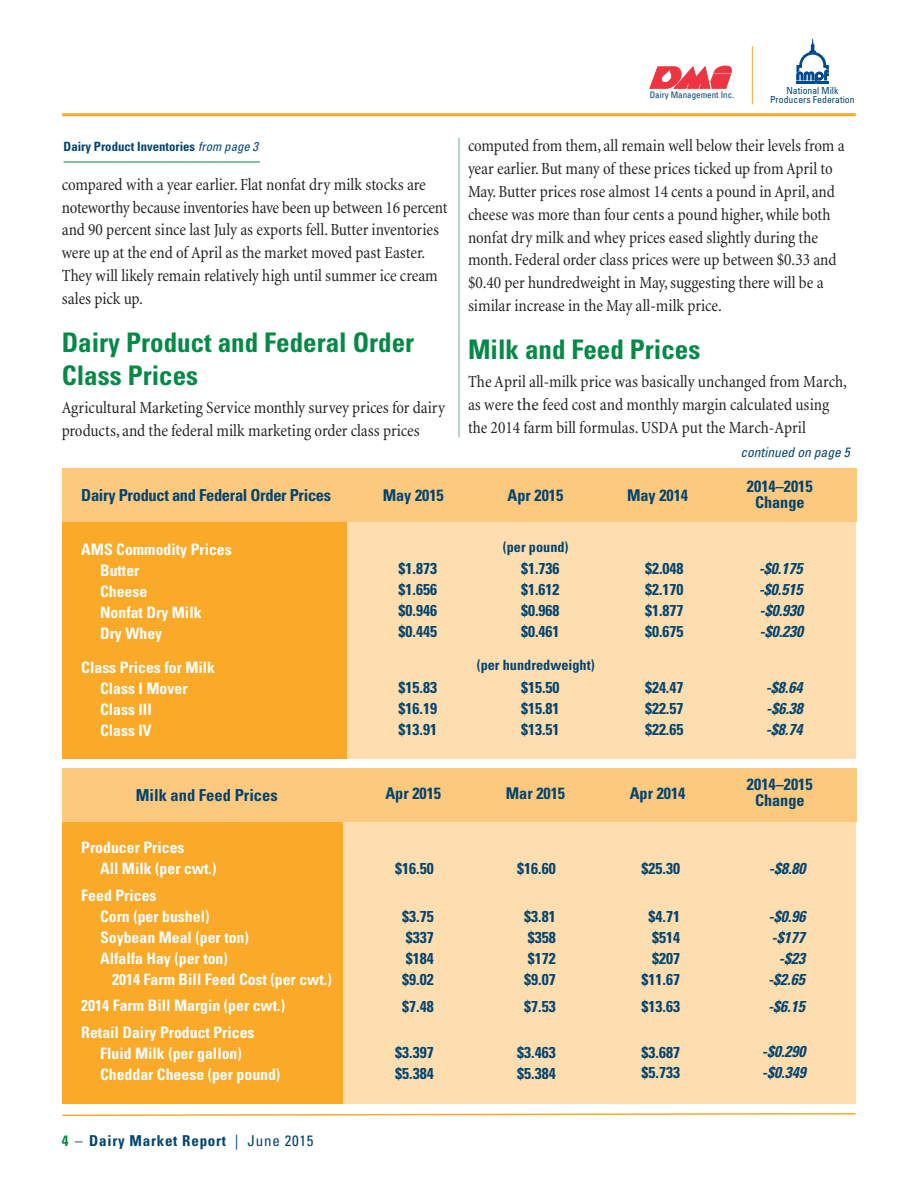
<style>
.page{position:relative;width:918px;height:1188px;background:#fff}
.page>*{position:absolute;margin:0;border:0;box-sizing:border-box;transform-origin:0 0}
.t1{font:700 condensed 27px/32.4px "Univers";color:#058947}
.t2{font:condensed 17.25px/22.8px "Minion";letter-spacing:-.005em;color:#231f20}
.t3{font:700 condensed 16.5px "Univers";letter-spacing:-.02em;color:#014470}
.t4{font:700 condensed 16.5px "Univers";color:#014470}
.t5{font:700 condensed 16.2px/15.8px "Univers";color:#014470;text-align:center}
.t6{font:700 condensed 15.75px/21px "Univers";color:#fff}
.t7{font:700 condensed 15.75px/21px "Univers";color:#014470;text-align:justify}
.t8{font:italic 700 condensed 15.75px/21px "Univers";color:#014470;text-align:justify}
.t9{font:700 condensed 15px "Univers";letter-spacing:.05em;color:#014470}
.t10{font:700 condensed 14.25px "Univers";color:#014470}
.t11{font:italic condensed 13.5px "Univers";color:#014470}
.t12{font:700 condensed 12.75px "Univers";color:#014470}
.t13{font:condensed 9.75px/9px "Univers";color:#014470;text-align:center}
.t14{font:condensed 9px "Univers";color:#014470}
.s1{font-weight:400;font-style:italic}
.s2{font-family:"Minion Pro";font-stretch:normal}
.s3{color:#058947}
.s4{font-weight:400}
</style>
<div class="page">
<div style="left:62px;top:771px;width:284px;height:333px;background:#faa928"></div>
<div style="left:344px;top:771px;width:512px;height:333px;background:#feddaf"></div>
<svg style="left:650px;top:66px;width:82px;height:22px"></svg>
<svg style="left:796px;top:38px;width:33px;height:46px"></svg>
<hr style="left:752px;top:46px;width:1px;height:58px;background:#faa928">
<hr style="left:62px;top:113px;width:794px;height:3px;background:#faa928">
<div style="left:344px;top:511px;width:512px;height:247px;background:#feddaf"></div>
<div style="left:62px;top:511px;width:284px;height:247px;background:#faa928"></div>
<div style="left:62px;top:468px;width:794px;height:54px;background:#fdc97e"></div>
<div style="left:62px;top:768px;width:794px;height:54px;background:#fdc97e"></div>
<svg style="left:62px;top:1113px;width:794px;height:4px"></svg>
<hr style="left:459px;top:138px;width:1px;height:299px;background:#74ac83">
<hr style="left:64px;top:162px;width:196px;height:1px;background:#058947">
<p class="t12" style="left:64px;top:142px;width:196px">Dairy Product Inventories <span class="s1">from page 3</span></p>
<p class="t2" style="left:62px;top:174px;width:387px">compared with a year earlier. Flat nonfat dry milk stocks are noteworthy because inventories have been up between 16 percent and 90 percent since last July as exports fell. Butter inventories were up at the end of April as the market moved past Easter.<br>They will likely remain relatively high until summer ice cream sales pick up.</p>
<h1 class="t1" style="left:62px;top:329px;width:354px">Dairy Product and Federal Order<br>Class Prices</h1>
<p class="t2" style="left:62px;top:397px;width:385px">Agricultural Marketing Service monthly survey prices for dairy products, and the federal milk marketing order class prices</p>
<p class="t14" style="left:650px;top:92px;width:86px">Dairy Management Inc.</p>
<p class="t13" style="left:770px;top:87px;width:86px">National Milk<br>Producers Federation</p>
<p class="t2" style="left:468px;top:136px;width:378px">computed from them, all remain well below their levels from a year earlier. But many of these prices ticked up from April to May. Butter prices rose almost 14 cents a pound in April, and cheese was more than four cents a pound higher, while both nonfat dry milk and whey prices eased slightly during the month. Federal order class prices were up between $0.33 and $0.40 per hundredweight in May, suggesting there will be a similar increase in the May all-milk price.</p>
<h1 class="t1" style="left:468px;top:336px;width:234px">Milk and Feed Prices</h1>
<p class="t2" style="left:468px;top:372px;width:381px">The April all-milk price was basically unchanged from March, as were <span class="s2">the</span> feed cost and monthly margin calculated using the 2014 farm bill formulas. USDA put the March-April</p>
<p class="t11" style="left:740px;top:447px;width:111px">continued on page 5</p>
<p class="t3" style="left:81px;top:489px;width:251px">Dairy Product and Federal Order Prices</p>
<p class="t5" style="left:383px;top:488px;width:63px">May 2015</p>
<p class="t5" style="left:508px;top:488px;width:57px">Apr 2015</p>
<p class="t5" style="left:627px;top:489px;width:63px">May 2014</p>
<p class="t5" style="left:747px;top:480px;width:67px">2014–2015<br>Change</p>
<p class="t6" style="left:100px;top:540px;width:133px;text-indent:-19px">AMS Commodity Prices<br>Butter<br>Cheese<br>Nonfat Dry Milk<br>Dry Whey</p>
<p class="t6" style="left:100px;top:658px;width:117px;text-indent:-19px">Class Prices for Milk<br>Class I Mover<br>Class III<br>Class IV</p>
<p class="t7" style="left:399px;top:559px;width:40px">$1.873 $1.656 $0.946 $0.445</p>
<p class="t7" style="left:399px;top:678px;width:40px">$15.83 $16.19 $13.91</p>
<p class="t10" style="left:503px;top:542px;width:67px">(per pound)</p>
<p class="t7" style="left:521px;top:559px;width:40px">$1.736 $1.612 $0.968 $0.461</p>
<p class="t10" style="left:477px;top:659px;width:119px">(per hundredweight)</p>
<p class="t7" style="left:521px;top:678px;width:40px">$15.50 $15.81 $13.51</p>
<p class="t7" style="left:645px;top:559px;width:40px">$2.048 $2.170 $1.877 $0.675</p>
<p class="t7" style="left:645px;top:678px;width:40px">$24.47 $22.57 $22.65</p>
<p class="t8" style="left:759px;top:559px;width:46px">-$0.175 -$0.515 -$0.930 -$0.230</p>
<p class="t8" style="left:766px;top:678px;width:39px">-$8.64 -$6.38 -$8.74</p>
<p class="t4" style="left:136px;top:789px;width:144px">Milk and Feed Prices</p>
<p class="t5" style="left:385px;top:787px;width:57px">Apr 2015</p>
<p class="t5" style="left:506px;top:787px;width:61px">Mar 2015</p>
<p class="t5" style="left:630px;top:787px;width:57px">Apr 2014</p>
<p class="t5" style="left:747px;top:778px;width:67px">2014–2015<br>Change</p>
<p class="t6" style="left:100px;top:839px;width:118px;text-indent:-19px">Producer Prices<br>All Milk (per cwt.)</p>
<p class="t6" style="left:100px;top:886px;width:150px;text-indent:-19px">Feed Prices<br>Corn (per bushel)<br>Soybean Meal (per ton)<br>Alfalfa Hay (per ton)</p>
<p class="t6" style="left:81px;top:967px;width:252px;line-height:26.4px;text-indent:31px">2014 Farm Bill Feed Cost (per cwt.)<br>2014 Farm Bill Margin (per cwt.)<br>Retail Dairy Product Prices</p>
<p class="t6" style="left:100px;top:1044px;width:182px">Fluid Milk (per gallon)<br>Cheddar Cheese (per pound)</p>
<p class="t9" style="left:62px;top:1135px;width:253px"><span class="s3">4</span> <span class="s4">–</span> Dairy Market Report <span class="s4">| June 2015</span></p>
<p class="t7" style="left:395px;top:860px;width:40px">$16.50</p>
<p class="t7" style="left:402px;top:908px;width:33px">$3.75 $337 $184 $9.02</p>
<p class="t7" style="left:402px;top:997px;width:33px">$7.48</p>
<p class="t7" style="left:395px;top:1043px;width:40px">$3.397 $5.384</p>
<p class="t7" style="left:517px;top:860px;width:40px">$16.60</p>
<p class="t7" style="left:524px;top:908px;width:33px">$3.81 $358 $172 $9.07</p>
<p class="t7" style="left:524px;top:997px;width:33px">$7.53</p>
<p class="t7" style="left:517px;top:1043px;width:40px">$3.463 $5.384</p>
<p class="t7" style="left:642px;top:859px;width:40px">$25.30</p>
<p class="t7" style="left:642px;top:907px;width:40px;text-align:right">$4.71 $514 $207 $11.67</p>
<p class="t7" style="left:642px;top:997px;width:40px">$13.63</p>
<p class="t7" style="left:642px;top:1043px;width:40px">$3.687 $5.733</p>
<p class="t8" style="left:769px;top:859px;width:38px">-$8.80</p>
<p class="t8" style="left:768px;top:907px;width:39px;text-align:right">-$0.96 -$177 -$23 -$2.65</p>
<p class="t8" style="left:768px;top:997px;width:38px">-$6.15</p>
<p class="t8" style="left:762px;top:1043px;width:45px">-$0.290 -$0.349</p>
</div>
